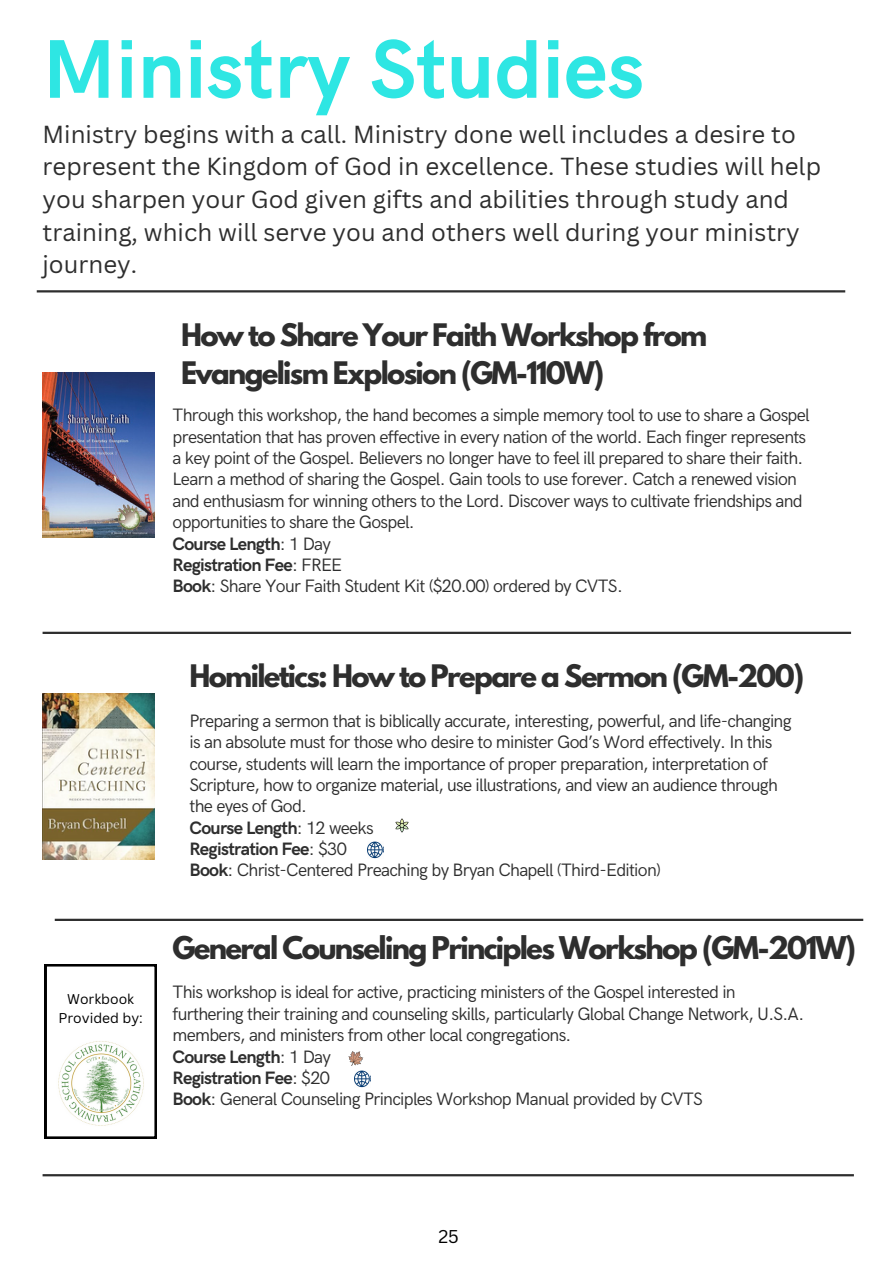
<style>
.page{position:relative;width:894px;height:1264px;background:#fff}
.page>*{position:absolute;margin:0;border:0;box-sizing:border-box;transform-origin:0 0}
.t1{font:700 83.4px "HK Grotesk";color:#2ee6e3}
.t2{font:700 27.75px "League Spartan";letter-spacing:-.06em;color:#2e2e2e}
.t3{font:700 27.45px/37.2px "League Spartan";letter-spacing:-.06em;color:#2e2e2e}
.t4{font:24px/32.7px "Canva Sans";color:#2e2e2e}
.t5{font:18px/21.3px "HK Grotesk";letter-spacing:-.04em;color:#2e2e2e}
.t6{font:18px "Canva Sans";color:#000}
.t7{font:13.8px/19.4px "Canva Sans";color:#000;text-align:center}
.s1{font-weight:700}
</style>
<div class="page">
<hr style="left:37px;top:290px;width:808px;height:2px;background:#2e2e2e">
<hr style="left:43px;top:631px;width:807px;height:3px;background:#2e2e2e">
<hr style="left:43px;top:1174px;width:810px;height:2px;background:#2e2e2e">
<img style="left:43px;top:694px;width:111px;height:165px">
<img style="left:354px;top:1070px;width:16px;height:17px">
<img style="left:348px;top:1051px;width:16px;height:15px">
<img style="left:43px;top:372px;width:111px;height:165px">
<hr style="left:55px;top:918px;width:808px;height:3px;background:#2e2e2e">
<img style="left:367px;top:841px;width:16px;height:17px">
<img style="left:395px;top:818px;width:14px;height:14px">
<svg style="left:45px;top:964px;width:111px;height:174px"></svg>
<img style="left:56px;top:1040px;width:89px;height:86px">
<p class="t1" style="left:43px;top:23px;width:603px">Ministry Studies</p>
<h2 class="t4" style="left:43px;top:117px;width:779px">Ministry begins with a call. Ministry done well includes a desire to represent the Kingdom of God in excellence. These studies will help you sharpen your God given gifts and abilities through study and training, which will serve you and others well during your ministry journey.</h2>
<h1 class="t3" style="left:181px;top:320px;width:527px">How to Share Your Faith Workshop from<br>Evangelism Explosion (GM-110W)</h1>
<h3 class="t5" style="left:172px;top:405px;width:638px">Through this workshop, the hand becomes a simple memory tool to use to share a Gospel presentation that has proven effective in every nation of the world. Each finger represents a key point of the Gospel. Believers no longer have to feel ill prepared to share their faith.<br>Learn a method of sharing the Gospel. Gain tools to use forever. Catch a renewed vision and enthusiasm for winning others to the Lord. Discover ways to cultivate friendships and opportunities to share the Gospel.<br><span class="s1">Course Length</span>: 1 Day<br><span class="s1">Registration Fee</span>: FREE<br><span class="s1">Book</span>: Share Your Faith Student Kit ($20.00) ordered by CVTS.</h3>
<h4 class="t7" style="left:58px;top:988px;width:86px">Workbook<br>Provided by:</h4>
<p class="t3" style="left:189px;top:660px;width:616px">Homiletics: How to Prepare a Sermon (GM-200)</p>
<h2 class="t5" style="left:189px;top:710px;width:603px">Preparing a sermon that is biblically accurate, interesting, powerful, and life-changing is an absolute must for those who desire to minister God’s Word effectively. In this course, students will learn the importance of proper preparation, interpretation of Scripture, how to organize material, use illustrations, and view an audience through the eyes of God.<br><span class="s1">Course Length</span>: 12 weeks<br><span class="s1">Registration Fee</span>: $30<br><span class="s1">Book</span>: Christ-Centered Preaching by Bryan Chapell (Third-Edition)</h2>
<p class="t2" style="left:172px;top:933px;width:684px">General Counseling Principles Workshop (GM-201W)</p>
<h4 class="t5" style="left:172px;top:982px;width:633px">This workshop is ideal for active, practicing ministers of the Gospel interested in furthering their training and counseling skills, particularly Global Change Network, U.S.A. members, and ministers from other local congregations.<br><span class="s1">Course Length</span>: 1 Day<br><span class="s1">Registration Fee</span>: $20<br><span class="s1">Book</span>: General Counseling Principles Workshop Manual provided by CVTS</h4>
<p class="t6" style="left:438px;top:1223px;width:22px">25</p>
</div>
